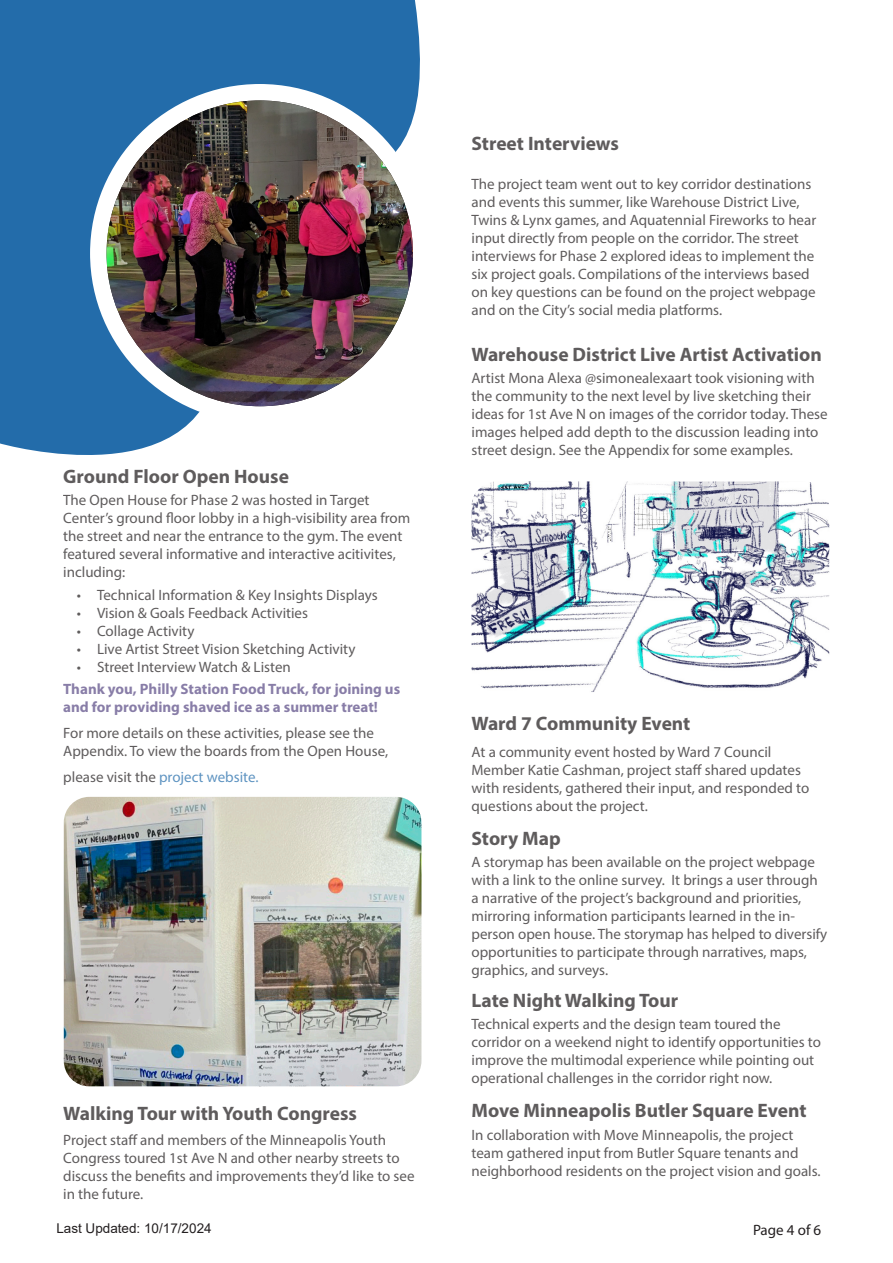
<style>
.page{position:relative;width:893px;height:1263px;background:#fff}
.page>*{position:absolute;margin:0;border:0;box-sizing:border-box;transform-origin:0 0}
.t1{font:700 19.5px "Myriad Pro";color:#231f20}
.t2{font:15px/18px "Myriad Pro";color:#231f20}
.t3{font:700 15px/18px "Myriad Pro";color:#5c4d87}
.t4{font:15px "Myriad Pro";color:#236caa}
.t5{font:13.5px "Arial";color:#231f20}
.s1{color:#231f20}
</style>
<div class="page">
<svg style="left:0;top:0;width:420px;height:455px;background:#4381b6"></svg>
<div style="left:90px;top:84px;width:339px;height:339px;background:#fff;border-radius:50%"></div>
<img style="left:107px;top:100px;width:306px;height:306px;border-radius:153px">
<img style="left:64px;top:797px;width:357px;height:289px">
<img style="left:471px;top:481px;width:358px;height:211px">
<h1 class="t1" style="left:63px;top:464px;width:227px">Ground Floor Open House</h1>
<p class="t2" style="left:63px;top:491px;width:349px">The Open House for Phase 2 was hosted in Target Center’s ground floor lobby in a high-visibility area from the street and near the entrance to the gym. The event featured several informative and interactive acitivites, including:</p>
<p class="t2" style="left:77px;top:585px;width:302px">• Technical Information &amp; Key Insights Displays</p>
<p class="t2" style="left:77px;top:603px;width:233px">• Vision &amp; Goals Feedback Activities</p>
<p class="t2" style="left:77px;top:621px;width:119px">• Collage Activity</p>
<p class="t2" style="left:77px;top:639px;width:280px">• Live Artist Street Vision Sketching Activity</p>
<p class="t2" style="left:77px;top:657px;width:216px">• Street Interview Watch &amp; Listen</p>
<p class="t3" style="left:63px;top:679px;width:338px">Thank you, Philly Station Food Truck, for joining us and for providing shaved ice as a summer treat!</p>
<p class="t2" style="left:63px;top:724px;width:326px">For more details on these activities, please see the<br>Appendix. To view the boards from the Open House,</p>
<p class="t4" style="left:63px;top:768px;width:197px"><span class="s1">please visit the</span> project website.</p>
<h1 class="t1" style="left:63px;top:1101px;width:295px">Walking Tour with Youth Congress</h1>
<p class="t2" style="left:63px;top:1131px;width:353px">Project staff and members of the Minneapolis Youth Congress toured 1st Ave N and other nearby streets to discuss the benefits and improvements they’d like to see in the future.</p>
<h1 class="t1" style="left:471px;top:131px;width:149px">Street Interviews</h1>
<p class="t2" style="left:471px;top:174px;width:346px">The project team went out to key corridor destinations and events this summer, like Warehouse District Live, Twins &amp; Lynx games, and Aquatennial Fireworks to hear input directly from people on the corridor. The street interviews for Phase 2 explored ideas to implement the six project goals. Compilations of the interviews based on key questions can be found on the project webpage and on the City’s social media platforms.</p>
<h1 class="t1" style="left:471px;top:341px;width:352px">Warehouse District Live Artist Activation</h1>
<p class="t2" style="left:471px;top:368px;width:358px">Artist Mona Alexa @simonealexaart took visioning with the community to the next level by live sketching their ideas for 1st Ave N on images of the corridor today. These images helped add depth to the discussion leading into street design. See the Appendix for some examples.</p>
<h1 class="t1" style="left:471px;top:711px;width:220px">Ward 7 Community Event</h1>
<p class="t2" style="left:471px;top:742px;width:339px">At a community event hosted by Ward 7 Council Member Katie Cashman, project staff shared updates with residents, gathered their input, and responded to questions about the project.</p>
<h1 class="t1" style="left:471px;top:825px;width:91px">Story Map</h1>
<p class="t2" style="left:471px;top:852px;width:357px">A storymap has been available on the project webpage with a link to the online survey. It brings a user through a narrative of the project’s background and priorities, mirroring information participants learned in the in&shy;person open house. The storymap has helped to diversify opportunities to participate through narratives, maps, graphics, and surveys.</p>
<h1 class="t1" style="left:471px;top:988px;width:208px">Late Night Walking Tour</h1>
<p class="t2" style="left:471px;top:1015px;width:351px">Technical experts and the design team toured the corridor on a weekend night to identify opportunities to improve the multimodal experience while pointing out operational challenges in the corridor right now.</p>
<h1 class="t1" style="left:471px;top:1098px;width:337px">Move Minneapolis Butler Square Event</h1>
<p class="t2" style="left:471px;top:1125px;width:351px">In collaboration with Move Minneapolis, the project team gathered input from Butler Square tenants and neighborhood residents on the project vision and goals.</p>
<p class="t5" style="left:56px;top:1219px;width:157px">Last Updated: 10/17/2024</p>
<p class="t2" style="left:753px;top:1220px;width:70px">Page 4 of 6</p>
</div>
